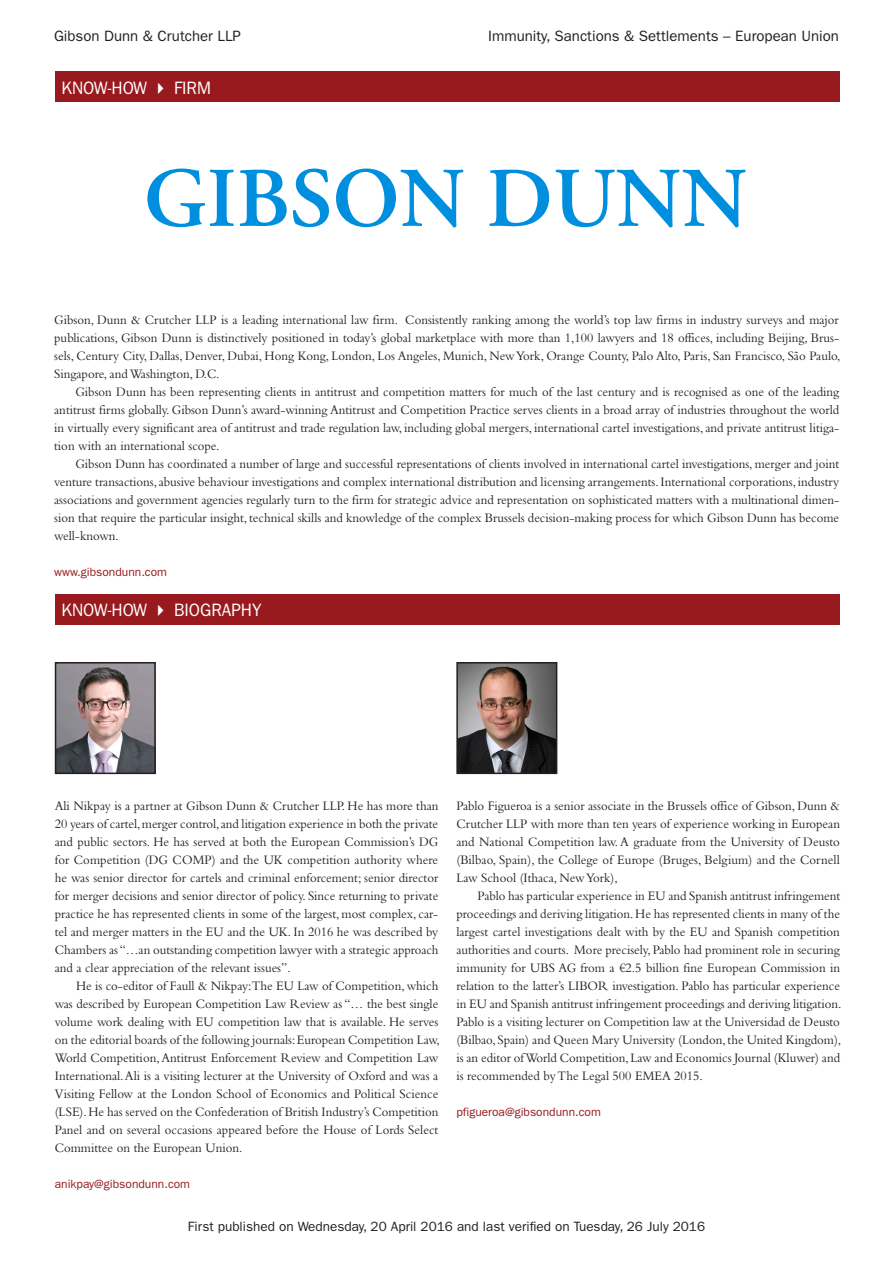
<style>
.page{position:relative;width:893px;height:1263px;background:#fff}
.page>*{position:absolute;margin:0;border:0;box-sizing:border-box;transform-origin:0 0}
.t1{font:18px "ITC Franklin Gothic Std";color:#fff;scale:.94 1}
.t2{font:15px "ITC Franklin Gothic Std";color:#231f20}
.Text{font:13.5px/18px "Bembo Std";color:#231f20;text-align:justify;scale:.95 1}
.First_Para{font:13.5px/18px "Bembo Std";color:#231f20;text-align:justify;scale:.95 1}
.t3{font:13.5px "ITC Franklin Gothic Std";color:#231f20}
.Q_text{font:12px "ITC Franklin Gothic Std";color:#981a1e}
</style>
<div class="page">
<div style="left:55px;top:72px;width:784px;height:30px;background:#981a1e"></div>
<img style="left:58px;top:665px;width:95px;height:106px">
<div style="left:55px;top:662px;width:101px;height:112px;border:2px solid #231f20"></div>
<img style="left:459px;top:665px;width:95px;height:106px">
<div style="left:456px;top:662px;width:101px;height:112px;border:2px solid #231f20"></div>
<div style="left:55px;top:594px;width:785px;height:30px;background:#981a1e"></div>
<svg style="left:147px;top:169px;width:599px;height:58px"></svg>
<p class="t2" style="left:54px;top:27px;width:188px">Gibson Dunn &amp; Crutcher LLP</p>
<p class="t2" style="left:488px;top:27px;width:352px">Immunity, Sanctions &amp; Settlements – European Union</p>
<p class="t1" style="left:62px;top:78px;width:161px">KNOW-HOW ✔ FIRM</p>
<p class="First_Para" style="left:54px;top:311px;width:829px;text-align:left">Gibson, Dunn &amp; Crutcher LLP is a leading international law firm. Consistently ranking among the world’s top law firms in industry surveys and major publications, Gibson Dunn is distinctively positioned in today’s global marketplace with more than 1,100 lawyers and 18 offices, including Beijing, Brus&shy;sels, Century City, Dallas, Denver, Dubai, Hong Kong, London, Los Angeles, Munich, New York, Orange County, Palo Alto, Paris, San Francisco, São Paulo, Singapore, and Washington, D.C.</p>
<p class="Text" style="left:54px;top:383px;width:828px;text-indent:21px">Gibson Dunn has been representing clients in antitrust and competition matters for much of the last century and is recognised as one of the leading antitrust firms globally. Gibson Dunn’s award-winning Antitrust and Competition Practice serves clients in a broad array of industries throughout the world in virtually every significant area of antitrust and trade regulation law, including global mergers, international cartel investigations, and private antitrust litiga&shy;tion with an international scope.</p>
<p class="Text" style="left:54px;top:455px;width:828px;text-indent:21px">Gibson Dunn has coordinated a number of large and successful representations of clients involved in international cartel investigations, merger and joint venture transactions, abusive behaviour investigations and complex international distribution and licensing arrangements. International corporations, industry associations and government agencies regularly turn to the firm for strategic advice and representation on sophisticated matters with a multinational dimen&shy;sion that require the particular insight, technical skills and knowledge of the complex Brussels decision-making process for which Gibson Dunn has become well-known.</p>
<p class="Q_text" style="left:54px;top:565px;width:114px">www.gibsondunn.com</p>
<p class="t1" style="left:62px;top:600px;width:214px">KNOW-HOW ✔ BIOGRAPHY</p>
<p class="First_Para" style="left:55px;top:797px;width:406px">Ali Nikpay is a partner at Gibson Dunn &amp; Crutcher LLP. He has more than 20 years of cartel, merger control, and litigation experience in both the private and public sectors. He has served at both the European Commission’s DG for Competition (DG COMP) and the UK competition authority where he was senior director for cartels and criminal enforcement; senior director for merger decisions and senior director of policy. Since returning to private practice he has represented clients in some of the largest, most complex, car&shy;tel and merger matters in the EU and the UK. In 2016 he was described by Chambers as “…an outstanding competition lawyer with a strategic approach and a clear appreciation of the relevant issues”.</p>
<p class="Text" style="left:55px;top:977px;width:407px;text-indent:21px">He is co-editor of Faull &amp; Nikpay:The EU Law of Competition, which was described by European Competition Law Review as “… the best single volume work dealing with EU competition law that is available. He serves on the editorial boards of the following journals: European Competition Law, World Competition, Antitrust Enforcement Review and Competition Law International. Ali is a visiting lecturer at the University of Oxford and was a Visiting Fellow at the London School of Economics and Political Science (LSE). He has served on the Confederation of British Industry’s Competition Panel and on several occasions appeared before the House of Lords Select Committee on the European Union.</p>
<p class="Q_text" style="left:55px;top:1177px;width:137px">anikpay@gibsondunn.com</p>
<p class="First_Para" style="left:456px;top:797px;width:405px">Pablo Figueroa is a senior associate in the Brussels office of Gibson, Dunn &amp; Crutcher LLP with more than ten years of experience working in European and National Competition law. A graduate from the University of Deusto (Bilbao, Spain), the College of Europe (Bruges, Belgium) and the Cornell Law School (Ithaca, New York),</p>
<p class="Text" style="left:456px;top:887px;width:407px;text-indent:21px">Pablo has particular experience in EU and Spanish antitrust infringement proceedings and deriving litigation. He has represented clients in many of the largest cartel investigations dealt with by the EU and Spanish competition authorities and courts. More precisely, Pablo had prominent role in securing immunity for UBS AG from a €2.5 billion fine European Commission in relation to the latter’s LIBOR investigation. Pablo has particular experience in EU and Spanish antitrust infringement proceedings and deriving litigation.<br>Pablo is a visiting lecturer on Competition law at the Universidad de Deusto (Bilbao, Spain) and Queen Mary University (London, the United Kingdom), is an editor of World Competition, Law and Economics Journal (Kluwer) and is recommended by The Legal 500 EMEA 2015.</p>
<p class="Q_text" style="left:456px;top:1105px;width:146px">pfigueroa@gibsondunn.com</p>
<p class="t3" style="left:188px;top:1219px;width:519px">First published on Wednesday, 20 April 2016 and last verified on Tuesday, 26 July 2016</p>
</div>
